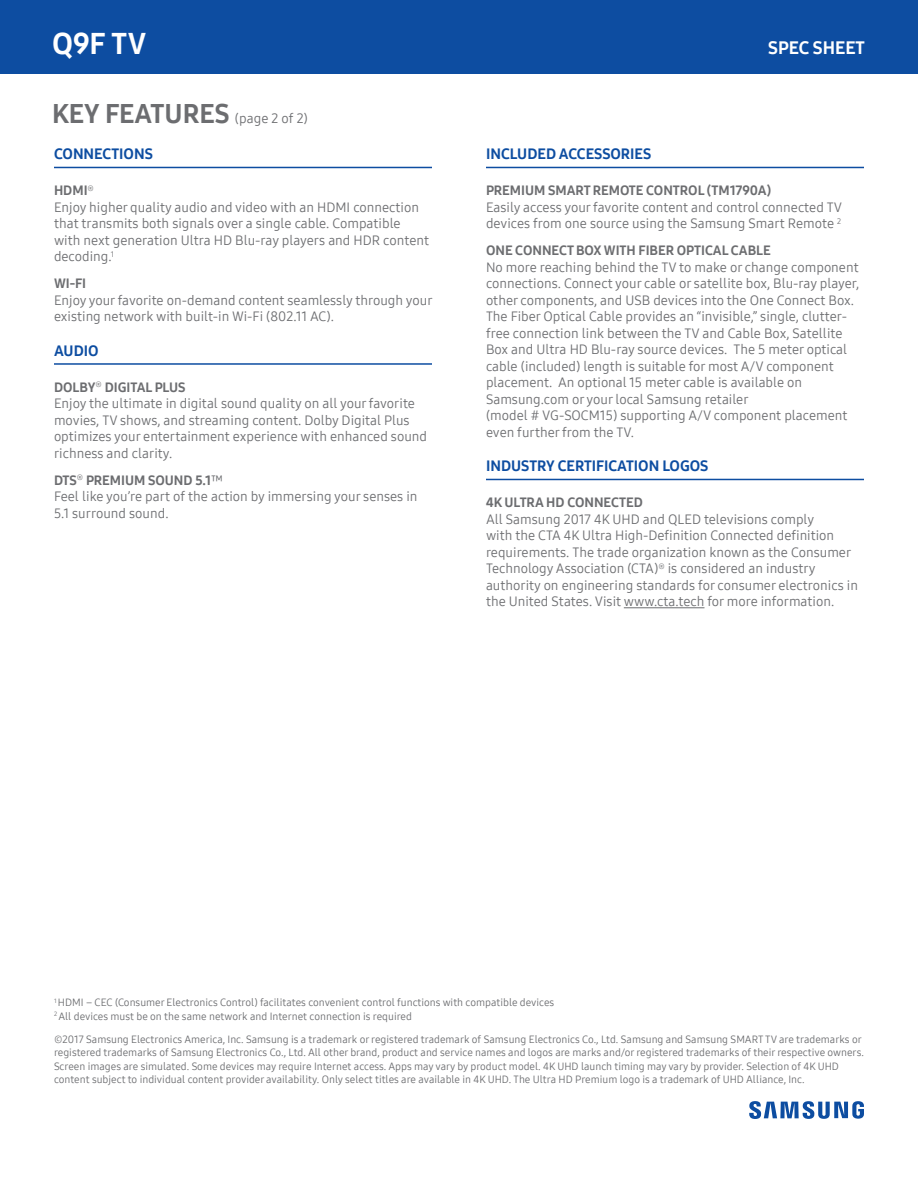
<style>
.page{position:relative;width:918px;height:1188px;background:#fff}
.page>*{position:absolute;margin:0;border:0;box-sizing:border-box;transform-origin:0 0}
.t1{font:30px "Samsung One 800";color:#fff}
.t2{font:27px "Samsung One 800";color:#6c6d70}
.t3{font:18px "Samsung One 800";color:#fff}
.t4{font:15px "Samsung One 800";color:#0d4da1}
.t5{font:13.5px/16.5px "Samsung One 400";color:#6c6d70}
.t6{font:13.5px "Samsung One 800";color:#6c6d70}
.t7{font:10.5px/13.5px "Samsung One 400";color:#6c6d70}
.s1{font-family:"Samsung One 400";font-size:13.5px}
.s2{font-family:"Samsung One 400"}
</style>
<div class="page">
<div style="left:0;top:0;width:918px;height:74px;background:#0d4da1"></div>
<svg style="left:749px;top:1101px;width:115px;height:18px"></svg>
<hr style="left:54px;top:167px;width:378px;height:1px;background:#0d4da1">
<hr style="left:54px;top:363px;width:378px;height:2px;background:#0d4da1">
<hr style="left:486px;top:167px;width:378px;height:1px;background:#0d4da1">
<hr style="left:486px;top:479px;width:378px;height:1px;background:#0d4da1">
<hr style="left:624px;top:608px;width:81px;height:1px;background:#6c6d70">
<h1 class="t1" style="left:52px;top:23px;width:96px">Q9F TV</h1>
<h2 class="t2" style="left:52px;top:95px;width:257px">KEY FEATURES <span class="s1">(page 2 of 2)</span></h2>
<p class="t4" style="left:54px;top:144px;width:101px">CONNECTIONS</p>
<p class="t6" style="left:54px;top:181px;width:42px">HDMI<sup>®</sup></p>
<p class="t5" style="left:54px;top:199px;width:377px">Enjoy higher quality audio and video with an HDMI connection that transmits both signals over a single cable. Compatible with next generation Ultra HD Blu-ray players and HDR content decoding.<sup>1</sup></p>
<p class="t6" style="left:54px;top:274px;width:34px">WI-FI</p>
<p class="t5" style="left:54px;top:292px;width:380px">Enjoy your favorite on-demand content seamlessly through your existing network with built-in Wi-Fi (802.11 AC).</p>
<p class="t4" style="left:54px;top:340px;width:46px">AUDIO</p>
<p class="t6" style="left:54px;top:378px;width:133px">DOLBY<sup>®</sup> DIGITAL PLUS</p>
<p class="t5" style="left:54px;top:395px;width:375px">Enjoy the ultimate in digital sound quality on all your favorite movies, TV shows, and streaming content. Dolby Digital Plus optimizes your entertainment experience with enhanced sound richness and clarity.</p>
<p class="t6" style="left:54px;top:471px;width:171px">DTS<sup>®</sup> PREMIUM SOUND 5.1<span class="s2">™</span></p>
<p class="t5" style="left:54px;top:488px;width:365px">Feel like you’re part of the action by immersing your senses in<br>5.1 surround sound.</p>
<h3 class="t3" style="left:768px;top:36px;width:98px">SPEC SHEET</h3>
<p class="t4" style="left:486px;top:144px;width:167px">INCLUDED ACCESSORIES</p>
<p class="t6" style="left:486px;top:181px;width:287px">PREMIUM SMART REMOTE CONTROL (TM1790A)</p>
<p class="t5" style="left:486px;top:199px;width:358px">Easily access your favorite content and control connected TV devices from one source using the Samsung Smart Remote <sup>2</sup></p>
<p class="t6" style="left:486px;top:241px;width:286px">ONE CONNECT BOX WITH FIBER OPTICAL CABLE</p>
<p class="t5" style="left:486px;top:259px;width:374px">No more reaching behind the TV to make or change component</p>
<p class="t5" style="left:486px;top:275px;width:375px">connections. Connect your cable or satellite box, Blu-ray player,</p>
<p class="t5" style="left:486px;top:292px;width:370px">other components, and USB devices into the One Connect Box.</p>
<p class="t5" style="left:486px;top:308px;width:363px">The Fiber Optical Cable provides an “invisible,” single, clutter&shy;free connection link between the TV and Cable Box, Satellite Box and Ultra HD Blu-ray source devices. The 5 meter optical cable (included) length is suitable for most A/V component placement. An optional 15 meter cable is available on</p>
<p class="t5" style="left:486px;top:391px;width:264px">Samsung.com or your local Samsung retailer</p>
<p class="t5" style="left:486px;top:407px;width:363px">(model # VG-SOCM15) supporting A/V component placement even further from the TV.</p>
<p class="t4" style="left:486px;top:456px;width:224px">INDUSTRY CERTIFICATION LOGOS</p>
<p class="t6" style="left:486px;top:493px;width:158px">4K ULTRA HD CONNECTED</p>
<p class="t5" style="left:486px;top:511px;width:374px">All Samsung 2017 4K UHD and QLED televisions comply<br>with the CTA 4K Ultra High-Definition Connected definition requirements. The trade organization known as the Consumer Technology Association (CTA)<sup>®</sup> is considered an industry authority on engineering standards for consumer electronics in the United States. Visit www.cta.tech for more information.</p>
<p class="t7" style="left:54px;top:996px;width:502px"><sup>1</sup> HDMI – CEC (Consumer Electronics Control) facilitates convenient control functions with compatible devices</p>
<p class="t7" style="left:54px;top:1009px;width:360px"><sup>2</sup> All devices must be on the same network and Internet connection is required</p>
<p class="t7" style="left:54px;top:1032px;width:811px">©2017 Samsung Electronics America, Inc. Samsung is a trademark or registered trademark of Samsung Electronics Co., Ltd. Samsung and Samsung SMART TV are trademarks or registered trademarks of Samsung Electronics Co., Ltd. All other brand, product and service names and logos are marks and/or registered trademarks of their respective owners.<br>Screen images are simulated. Some devices may require Internet access. Apps may vary by product model. 4K UHD launch timing may vary by provider. Selection of 4K UHD content subject to individual content provider availability. Only select titles are available in 4K UHD. The Ultra HD Premium logo is a trademark of UHD Alliance, Inc.</p>
</div>
